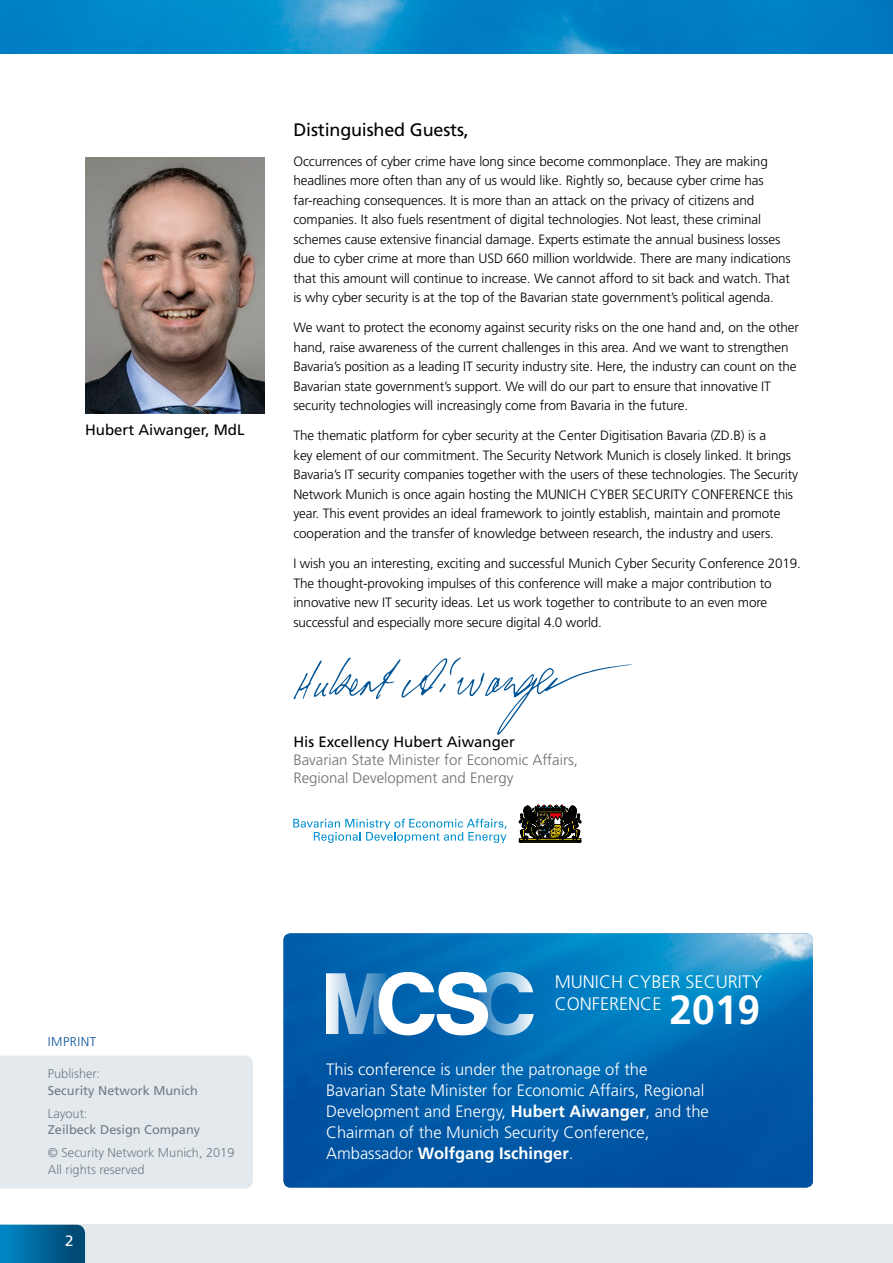
<style>
.page{position:relative;width:893px;height:1263px;background:#fff}
.page>*{position:absolute;margin:0;border:0;box-sizing:border-box;transform-origin:0 0}
.t1{font:700 40.8px "Frutiger";color:#fff}
.t2{font:300 18.15px/21.8px "Frutiger";color:#fff}
.t3{font:18px "Frutiger";letter-spacing:-.01em;color:#000}
.t4{font:300 16.5px/21px "Frutiger";color:#fff}
.t5{font:300 15px/18px "Frutiger";color:#706f6f}
.t6{font:15px "Frutiger";color:#000}
.t7{font:15px "Frutiger";color:#fff}
.t8{font:300 13.5px/19.5px "Frutiger";letter-spacing:-.01em;color:#000}
.t9{font:300 12.75px/16.5px "Frutiger";color:#717e86}
.t10{font:12.75px "Frutiger";color:#717e86}
.t11{font:300 12.75px "Frutiger";letter-spacing:.04em;color:#0b539b}
.s1{font-weight:700}
</style>
<div class="page">
<div style="left:0;top:1225px;width:893px;height:38px;background:#e3e9ec"></div>
<svg style="left:0;top:1225px;width:85px;height:38px;background:#069"></svg>
<img style="left:0;top:0;width:893px;height:53px">
<div style="left:0;top:1055px;width:253px;height:133px;background:#e3e9ec"></div>
<img style="left:85px;top:157px;width:179px;height:256px">
<svg style="left:293px;top:657px;width:339px;height:78px"></svg>
<img style="left:284px;top:933px;width:529px;height:254px">
<svg style="left:326px;top:972px;width:208px;height:63px"></svg>
<svg style="left:519px;top:805px;width:62px;height:38px;background:#3e3829"></svg>
<svg style="left:293px;top:819px;width:214px;height:24px"></svg>
<p class="t6" style="left:85px;top:421px;width:161px">Hubert Aiwanger, MdL</p>
<h3 class="t3" style="left:293px;top:119px;width:177px">Distinguished Guests,</h3>
<p class="t8" style="left:293px;top:151px;width:499px">Occurrences of cyber crime have long since become commonplace. They are making headlines more often than any of us would like. Rightly so, because cyber crime has far-reaching consequences. It is more than an attack on the privacy of citizens and companies. It also fuels resentment of digital technologies. Not least, these criminal schemes cause extensive financial damage. Experts estimate the annual business losses due to cyber crime at more than USD 660 million worldwide. There are many indications that this amount will continue to increase. We cannot afford to sit back and watch. That is why cyber security is at the top of the Bavarian state government’s political agenda.</p>
<p class="t8" style="left:293px;top:318px;width:507px">We want to protect the economy against security risks on the one hand and, on the other hand, raise awareness of the current challenges in this area. And we want to strengthen Bavaria’s position as a leading IT security industry site. Here, the industry can count on the Bavarian state government’s support. We will do our part to ensure that innovative IT security technologies will increasingly come from Bavaria in the future.</p>
<p class="t8" style="left:293px;top:426px;width:506px">The thematic platform for cyber security at the Center Digitisation Bavaria (ZD.B) is a<br>key element of our commitment. The Security Network Munich is closely linked. It brings Bavaria’s IT security companies together with the users of these technologies. The Security Network Munich is once again hosting the MUNICH CYBER SECURITY CONFERENCE this year. This event provides an ideal framework to jointly establish, maintain and promote cooperation and the transfer of knowledge between research, the industry and users.</p>
<p class="t8" style="left:293px;top:554px;width:509px">I wish you an interesting, exciting and successful Munich Cyber Security Conference 2019.<br>The thought-provoking impulses of this conference will make a major contribution to innovative new IT security ideas. Let us work together to contribute to an even more successful and especially more secure digital 4.0 world.</p>
<p class="t6" style="left:293px;top:733px;width:223px">His Excellency Hubert Aiwanger</p>
<p class="t5" style="left:293px;top:751px;width:286px">Bavarian State Minister for Economic Affairs,<br>Regional Development and Energy</p>
<p class="t11" style="left:48px;top:1034px;width:50px">IMPRINT</p>
<p class="t9" style="left:48px;top:1066px;width:54px">Publisher:</p>
<p class="t10" style="left:48px;top:1083px;width:152px">Security Network Munich</p>
<p class="t9" style="left:48px;top:1105px;width:41px">Layout:</p>
<p class="t10" style="left:48px;top:1122px;width:154px">Zeilbeck Design Company</p>
<p class="t9" style="left:48px;top:1144px;width:188px">© Security Network Munich, 2019<br>All rights reserved</p>
<p class="t7" style="left:65px;top:1232px;width:10px">2</p>
<h2 class="t2" style="left:555px;top:971px;width:209px">MUNICH CYBER SECURITY<br>CONFERENCE</h2>
<h1 class="t1" style="left:669px;top:986px;width:92px">2019</h1>
<p class="t4" style="left:326px;top:1059px;width:384px">This conference is under the patronage of the Bavarian State Minister for Economic Affairs, Regional Development and Energy, <span class="s1">Hubert Aiwanger</span>, and the Chairman of the Munich Security Conference, Ambassador <span class="s1">Wolfgang Ischinger</span>.</p>
</div>
